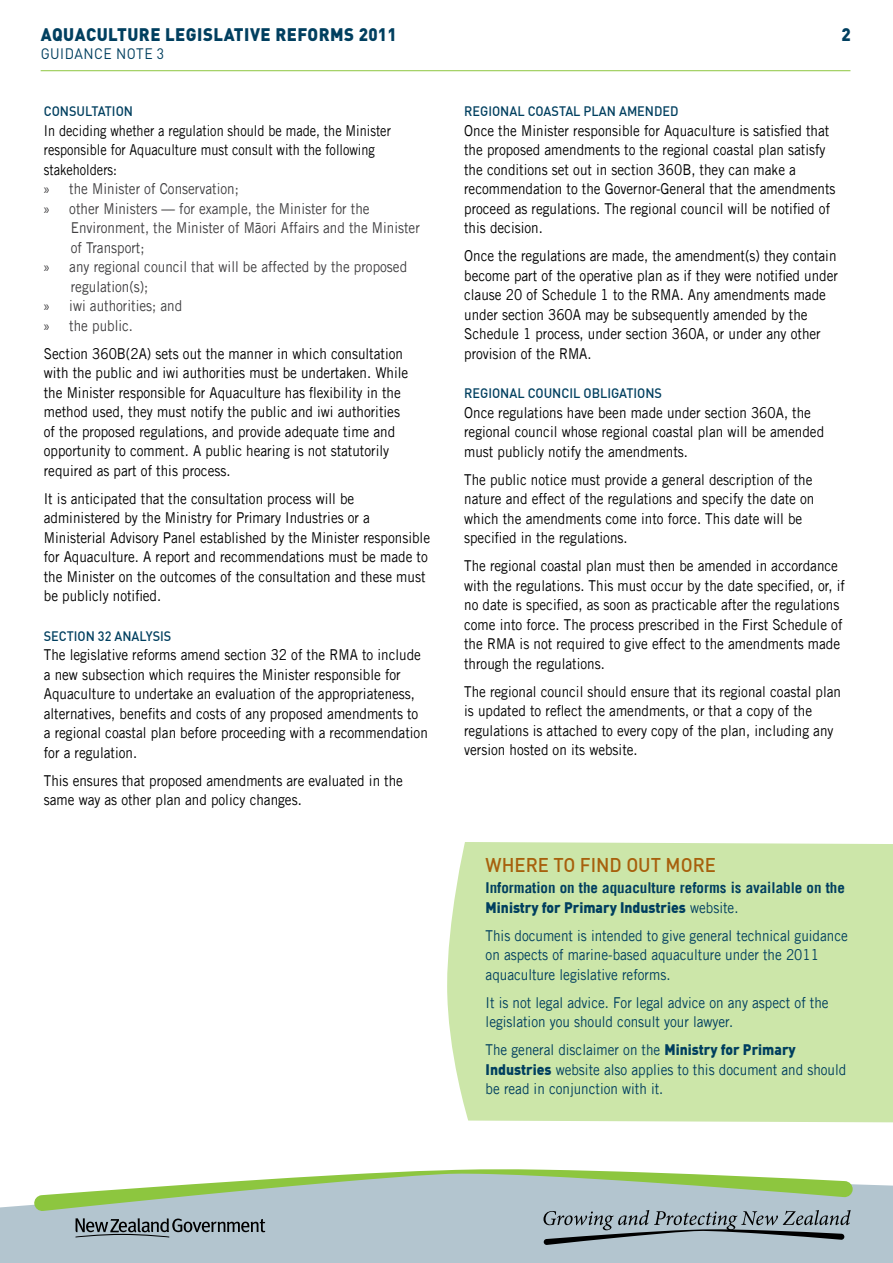
<style>
.page{position:relative;width:893px;height:1263px;background:#fff}
.page>*{position:absolute;margin:0;border:0;box-sizing:border-box;transform-origin:0 0}
._2_Small_header-DIN{font:500 19.5px "DIN";color:#a7600c;scale:.95 1}
._1_big_heading{font:900 18px "DINOT";letter-spacing:.03em;color:#003f5f;scale:.93 1}
._3_body_copy{font:15px/19.5px "Trade Gothic LT Std";color:#000;scale:.9 1}
._3_body_copy-2{font:15px/19.5px "Trade Gothic LT Std";color:#003f5f;scale:.9 1}
.t1{font:15px/19.5px "Trade Gothic LT Std";color:#414042;scale:.9 1}
._3_body_copy_b4_bull{font:15px/19.5px "Trade Gothic LT Std";color:#000;scale:.85 1}
._3_body_copy-3{font:700 15px/19.5px "Trade Gothic LT Std";color:#003f5f}
._1_big_heading-2{font:15px "DINOT";letter-spacing:.035em;color:#003f5f;scale:.93 1}
._2_body_heading_2{font:500 13.5px "DIN";color:#003f5f;scale:.94 1}
.s1{font-family:"Myriad Pro"}
.s2{font-family:"DIN";font-weight:900}
.s3{font-weight:400}
</style>
<div class="page">
<div style="left:0;top:1184px;width:893px;height:79px;background:#b3c5cf"></div>
<svg style="left:34px;top:1169px;width:819px;height:76px;background:#adc1b7"></svg>
<hr style="left:41px;top:70px;width:809px;height:1px;background:#8dc63f">
<div style="left:447px;top:842px;width:446px;height:281px;background:#cce6a9"></div>
<p class="_1_big_heading" style="left:41px;top:23px;width:384px">AQUACULTURE LEGISLATIVE REFORMS 2011</p>
<p class="_1_big_heading" style="left:841px;top:23px;width:12px">2</p>
<p class="_1_big_heading-2" style="left:41px;top:45px;width:134px">GUIDANCE NOTE 3</p>
<p class="_2_body_heading_2" style="left:44px;top:103px;width:96px">CONSULTATION</p>
<p class="_3_body_copy_b4_bull" style="left:44px;top:121px;width:410px">In deciding whether a regulation should be made, the Minister responsible for Aquaculture must consult with the following stakeholders:</p>
<p class="t1" style="left:44px;top:179px;width:218px"><span class="s1">»</span> the Minister of Conservation;</p>
<p class="t1" style="left:71px;top:199px;width:389px;text-indent:-27px"><span class="s1">»</span> other Ministers — for example, the Minister for the<br>Environment, the Minister of Māori Affairs and the Minister of Transport;</p>
<p class="t1" style="left:71px;top:257px;width:375px;text-indent:-27px"><span class="s1">»</span> any regional council that will be affected by the proposed regulation(s);</p>
<p class="t1" style="left:44px;top:296px;width:155px"><span class="s1">»</span> iwi authorities; and</p>
<p class="t1" style="left:44px;top:316px;width:101px"><span class="s1">»</span> the public.</p>
<p class="_3_body_copy" style="left:44px;top:344px;width:406px">Section 360B(2A) sets out the manner in which consultation with the public and iwi authorities must be undertaken. While the Minister responsible for Aquaculture has flexibility in the method used, they must notify the public and iwi authorities of the proposed regulations, and provide adequate time and opportunity to comment. A public hearing is not statutorily required as part of this process.</p>
<p class="_3_body_copy" style="left:44px;top:489px;width:431px">It is anticipated that the consultation process will be administered by the Ministry for Primary Industries or a Ministerial Advisory Panel established by the Minister responsible for Aquaculture. A report and recommendations must be made to the Minister on the outcomes of the consultation and these must be publicly notified.</p>
<p class="_2_body_heading_2" style="left:44px;top:627px;width:137px">SECTION 32 ANALYSIS</p>
<p class="_3_body_copy" style="left:44px;top:645px;width:428px">The legislative reforms amend section 32 of the RMA to include a new subsection which requires the Minister responsible for Aquaculture to undertake an evaluation of the appropriateness, alternatives, benefits and costs of any proposed amendments to a regional coastal plan before proceeding with a recommendation for a regulation.</p>
<p class="_3_body_copy" style="left:44px;top:770px;width:401px">This ensures that proposed amendments are evaluated in the same way as other plan and policy changes.</p>
<p class="_2_body_heading_2" style="left:464px;top:103px;width:230px">REGIONAL COASTAL PLAN AMENDED</p>
<p class="_3_body_copy" style="left:464px;top:121px;width:414px">Once the Minister responsible for Aquaculture is satisfied that the proposed amendments to the regional coastal plan satisfy the conditions set out in section 360B, they can make a recommendation to the Governor-General that the amendments proceed as regulations. The regional council will be notified of this decision.</p>
<p class="_3_body_copy" style="left:464px;top:246px;width:417px">Once the regulations are made, the amendment(s) they contain become part of the operative plan as if they were notified under clause 20 of Schedule 1 to the RMA. Any amendments made under section 360A may be subsequently amended by the Schedule 1 process, under section 360A, or under any other provision of the RMA.</p>
<p class="_2_body_heading_2" style="left:464px;top:385px;width:212px">REGIONAL COUNCIL OBLIGATIONS</p>
<p class="_3_body_copy" style="left:464px;top:402px;width:402px">Once regulations have been made under section 360A, the regional council whose regional coastal plan will be amended must publicly notify the amendments.</p>
<p class="_3_body_copy" style="left:464px;top:469px;width:391px">The public notice must provide a general description of the nature and effect of the regulations and specify the date on which the amendments come into force. This date will be specified in the regulations.</p>
<p class="_3_body_copy" style="left:464px;top:556px;width:425px">The regional coastal plan must then be amended in accordance with the regulations. This must occur by the date specified, or, if no date is specified, as soon as practicable after the regulations come into force. The process prescribed in the First Schedule of the RMA is not required to give effect to the amendments made through the regulations.</p>
<p class="_3_body_copy" style="left:464px;top:681px;width:420px">The regional council should ensure that its regional coastal plan is updated to reflect the amendments, or that a copy of the regulations is attached to every copy of the plan, including any version hosted on its website.</p>
<p class="_2_Small_header-DIN" style="left:486px;top:852px;width:244px">WHERE TO FIND OUT MORE</p>
<p class="_3_body_copy-3" style="left:486px;top:878px;width:361px">Information on the aquaculture reforms is available on the<br><span class="s2">Ministry for Primary Industries</span> <span class="s3">website.</span></p>
<p class="_3_body_copy-2" style="left:486px;top:926px;width:404px">This document is intended to give general technical guidance on aspects of marine-based aquaculture under the 2011 aquaculture legislative reforms.</p>
<p class="_3_body_copy-2" style="left:486px;top:993px;width:383px">It is not legal advice. For legal advice on any aspect of the legislation you should consult your lawyer.</p>
<p class="_3_body_copy-2" style="left:486px;top:1040px;width:402px">The general disclaimer on the <span class="s2">Ministry for Primary<br>Industries</span> website also applies to this document and should be read in conjunction with it.</p>
</div>
